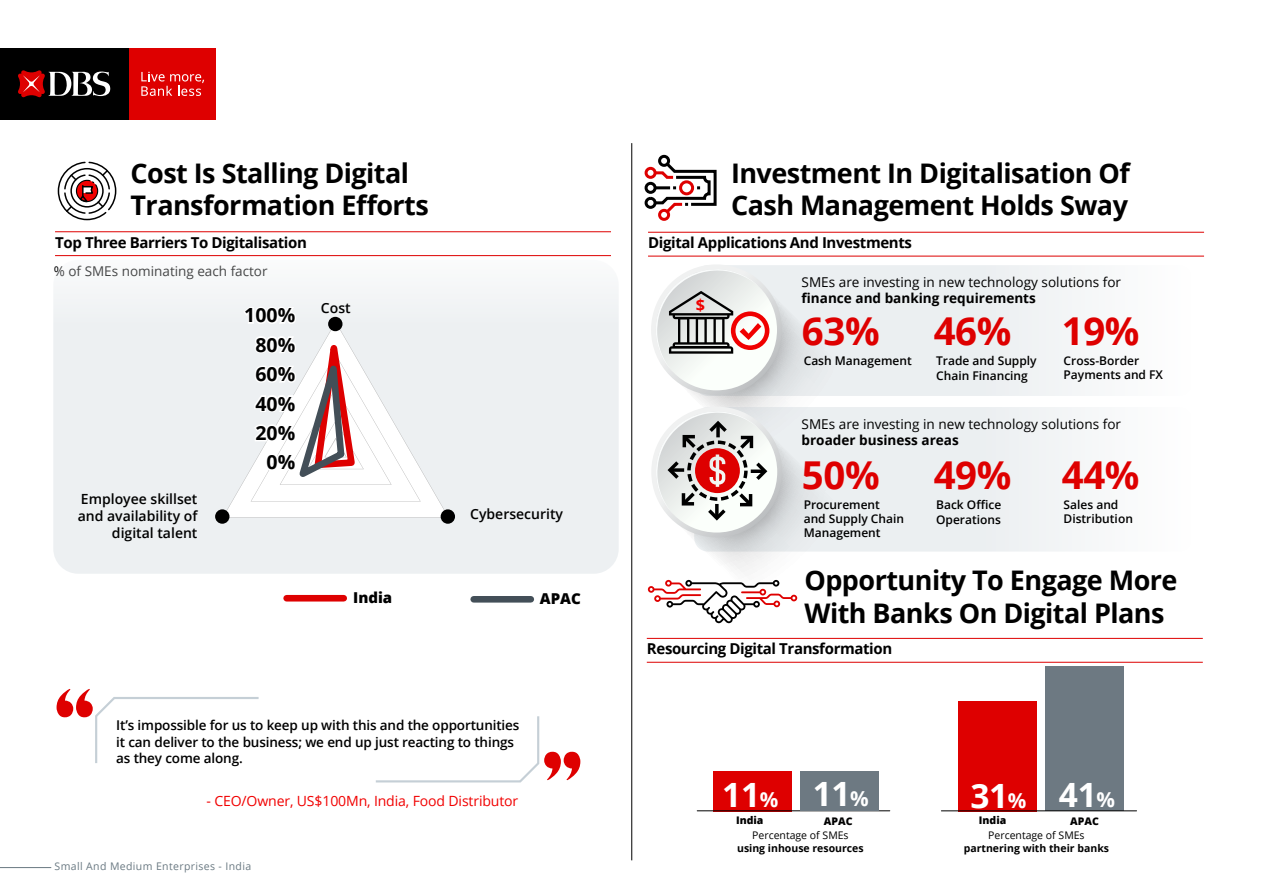
<style>
.page{position:relative;width:1263px;height:893px;background:#fff}
.page>*{position:absolute;margin:0;border:0;box-sizing:border-box;transform-origin:0 0}
.t1{font:700 38.4px "Open Sans";letter-spacing:-.01em;color:#de0000}
.t2{font:700 33.45px "Open Sans";letter-spacing:-.01em;color:#fff}
.t3{font:700 27px/32.4px "Open Sans";letter-spacing:-.02em;color:#000}
.t4{font:700 19.5px/29.4px "Open Sans";color:#000;text-align:right}
.t5{font:700 16.2px "Open Sans";color:#f00000}
.t6{font:700 15px "Open Sans";letter-spacing:-.025em;color:#000}
.t7{font:800 15px "Open Sans";color:#000}
.t8{font:14.1px "Open Sans";letter-spacing:-.01em;color:#f10000}
.t9{font:600 13.95px/16.8px "Open Sans";color:#000;text-align:right}
.t10{font:600 13.5px/16.8px "Open Sans";letter-spacing:-.01em;color:#000}
.t11{font:13.5px "Open Sans";color:#000}
.t12{font:700 13.5px "Open Sans";color:#000}
.t13{font:600 12px/14.4px "Open Sans";color:#000}
.t14{font:700 10.5px "Open Sans";color:#000}
.t15{font:10.5px "Open Sans";color:#000}
.t16{font:10.5px "Open Sans";letter-spacing:.035em;color:#6a7982}
.t17{font:800 10.5px "Open Sans";color:#000}
.s1{font-size:20.7px}
</style>
<div class="page">
<svg style="left:57px;top:689px;width:202px;height:74px"></svg>
<svg style="left:375px;top:716px;width:205px;height:67px"></svg>
<hr style="left:631px;top:143px;width:1px;height:717px;background:#000">
<hr style="left:648px;top:256px;width:556px;height:1px;background:#de0000">
<hr style="left:648px;top:232px;width:556px;height:1px;background:#de0000">
<hr style="left:647px;top:662px;width:556px;height:1px;background:#de0000">
<hr style="left:647px;top:638px;width:556px;height:1px;background:#de0000">
<hr style="left:55px;top:255px;width:556px;height:1px;background:#de0000">
<hr style="left:55px;top:231px;width:556px;height:1px;background:#de0000">
<div style="left:53px;top:260px;width:566px;height:314px;background:#edf0f2;border-radius:25px"></div>
<div style="left:694px;top:265px;width:498px;height:131px;background:linear-gradient(to right,#e7ecee,#f8f9fa);border-radius:14px"></div>
<div style="left:694px;top:407px;width:498px;height:145px;background:linear-gradient(to bottom,#f1f3f5,#f1f3f5);border-radius:14px"></div>
<div style="left:287px;top:595px;width:57px;height:6px;background:#de0000"></div>
<div style="left:474px;top:596px;width:57px;height:7px;background:#434f58"></div>
<div style="left:958px;top:701px;width:79px;height:110px;background:#de0000"></div>
<div style="left:713px;top:771px;width:79px;height:40px;background:#de0000"></div>
<hr style="left:697px;top:810px;width:193px;height:1px;background:#000">
<div style="left:1045px;top:667px;width:79px;height:144px;background:#6d7982"></div>
<div style="left:800px;top:771px;width:79px;height:39px;background:#6d7982"></div>
<hr style="left:941px;top:810px;width:195px;height:1px;background:#000">
<div style="left:645px;top:182px;width:12px;height:12px;border:3px solid #000;border-radius:50%"></div>
<div style="left:658px;top:155px;width:12px;height:12px;border:3px solid #000;border-radius:50%"></div>
<div style="left:645px;top:197px;width:12px;height:12px;border:3px solid #000;border-radius:50%"></div>
<div style="left:645px;top:167px;width:12px;height:12px;border:3px solid #de0000;border-radius:50%"></div>
<div style="left:658px;top:209px;width:12px;height:12px;border:3px solid #de0000;border-radius:50%"></div>
<svg style="left:652px;top:160px;width:65px;height:56px"></svg>
<svg style="left:648px;top:269px;width:192px;height:354px"></svg>
<svg style="left:57px;top:161px;width:60px;height:60px"></svg>
<div style="left:128px;top:48px;width:88px;height:72px;background:#de0000"></div>
<svg style="left:141px;top:72px;width:63px;height:24px"></svg>
<div style="left:0;top:48px;width:128px;height:72px;background:#000"></div>
<svg style="left:18px;top:70px;width:93px;height:28px"></svg>
<hr style="left:0;top:867px;width:51px;height:1px;background:#6a7982">
<div style="left:441px;top:509px;width:14px;height:15px;background:#000;border-radius:50%"></div>
<div style="left:215px;top:509px;width:14px;height:15px;background:#000;border-radius:50%"></div>
<svg style="left:223px;top:307px;width:226px;height:210px"></svg>
<h3 class="t3" style="left:131px;top:156px;width:300px">Cost Is Stalling Digital<br>Transformation Efforts</h3>
<p class="t6" style="left:55px;top:232px;width:253px">Top Three Barriers To Digitalisation</p>
<p class="t11" style="left:54px;top:262px;width:215px">% of SMEs nominating each factor</p>
<p class="t9" style="left:78px;top:490px;width:121px">Employee skillset and availability of digital talent</p>
<h3 class="t4" style="left:244px;top:300px;width:52px">100%<br>80%<br>60%<br>40%<br>20%<br>0%</h3>
<p class="t9" style="left:321px;top:299px;width:31px">Cost</p>
<p class="t9" style="left:470px;top:506px;width:94px">Cybersecurity</p>
<p class="t7" style="left:353px;top:586px;width:41px">India</p>
<p class="t7" style="left:540px;top:587px;width:42px">APAC</p>
<p class="t10" style="left:116px;top:716px;width:405px">It’s impossible for us to keep up with this and the opportunities it can deliver to the business; we end up just reacting to things as they come along.</p>
<p class="t8" style="left:206px;top:791px;width:313px">- CEO/Owner, US$100Mn, India, Food Distributor</p>
<p class="t16" style="left:55px;top:859px;width:198px">Small And Medium Enterprises - India</p>
<h3 class="t3" style="left:731px;top:156px;width:400px">Investment In Digitalisation Of<br>Cash Management Holds Sway</h3>
<p class="t6" style="left:648px;top:232px;width:265px">Digital Applications And Investments</p>
<h3 class="t5" style="left:696px;top:293px;width:11px">$</h3>
<p class="t11" style="left:801px;top:273px;width:321px">SMEs are investing in new technology solutions for</p>
<p class="t12" style="left:801px;top:289px;width:236px">finance and banking requirements</p>
<h1 class="t1" style="left:802px;top:304px;width:79px">63%</h1>
<h1 class="t1" style="left:934px;top:304px;width:79px">46%</h1>
<h1 class="t1" style="left:1062px;top:304px;width:79px">19%</h1>
<p class="t13" style="left:804px;top:353px;width:110px">Cash Management</p>
<p class="t13" style="left:936px;top:353px;width:102px">Trade and Supply<br>Chain Financing</p>
<p class="t13" style="left:1063px;top:353px;width:101px">Cross-Border<br>Payments and FX</p>
<p class="t11" style="left:801px;top:415px;width:321px">SMEs are investing in new technology solutions for</p>
<p class="t12" style="left:801px;top:431px;width:159px">broader business areas</p>
<h1 class="t1" style="left:802px;top:448px;width:79px">50%</h1>
<h1 class="t1" style="left:934px;top:448px;width:79px">49%</h1>
<h1 class="t1" style="left:1062px;top:448px;width:79px">44%</h1>
<p class="t13" style="left:804px;top:497px;width:102px">Procurement and Supply Chain<br>Management</p>
<p class="t13" style="left:936px;top:497px;width:67px">Back Office<br>Operations</p>
<p class="t13" style="left:1063px;top:497px;width:71px">Sales and<br>Distribution</p>
<h3 class="t3" style="left:804px;top:563px;width:375px">Opportunity To Engage More<br>With Banks On Digital Plans</h3>
<p class="t6" style="left:647px;top:638px;width:247px">Resourcing Digital Transformation</p>
<h2 class="t2" style="left:722px;top:771px;width:148px">11<span class="s1">%</span> 11<span class="s1">%</span></h2>
<h2 class="t2" style="left:970px;top:771px;width:146px">31<span class="s1">%</span> 41<span class="s1">%</span></h2>
<p class="t17" style="left:736px;top:812px;width:29px">India</p>
<p class="t17" style="left:824px;top:813px;width:30px">APAC</p>
<p class="t17" style="left:979px;top:812px;width:29px">India</p>
<p class="t17" style="left:1070px;top:813px;width:30px">APAC</p>
<p class="t15" style="left:752px;top:828px;width:98px">Percentage of SMEs</p>
<p class="t14" style="left:737px;top:840px;width:128px">using inhouse resources</p>
<p class="t15" style="left:988px;top:828px;width:98px">Percentage of SMEs</p>
<p class="t14" style="left:964px;top:840px;width:147px">partnering with their banks</p>
</div>
